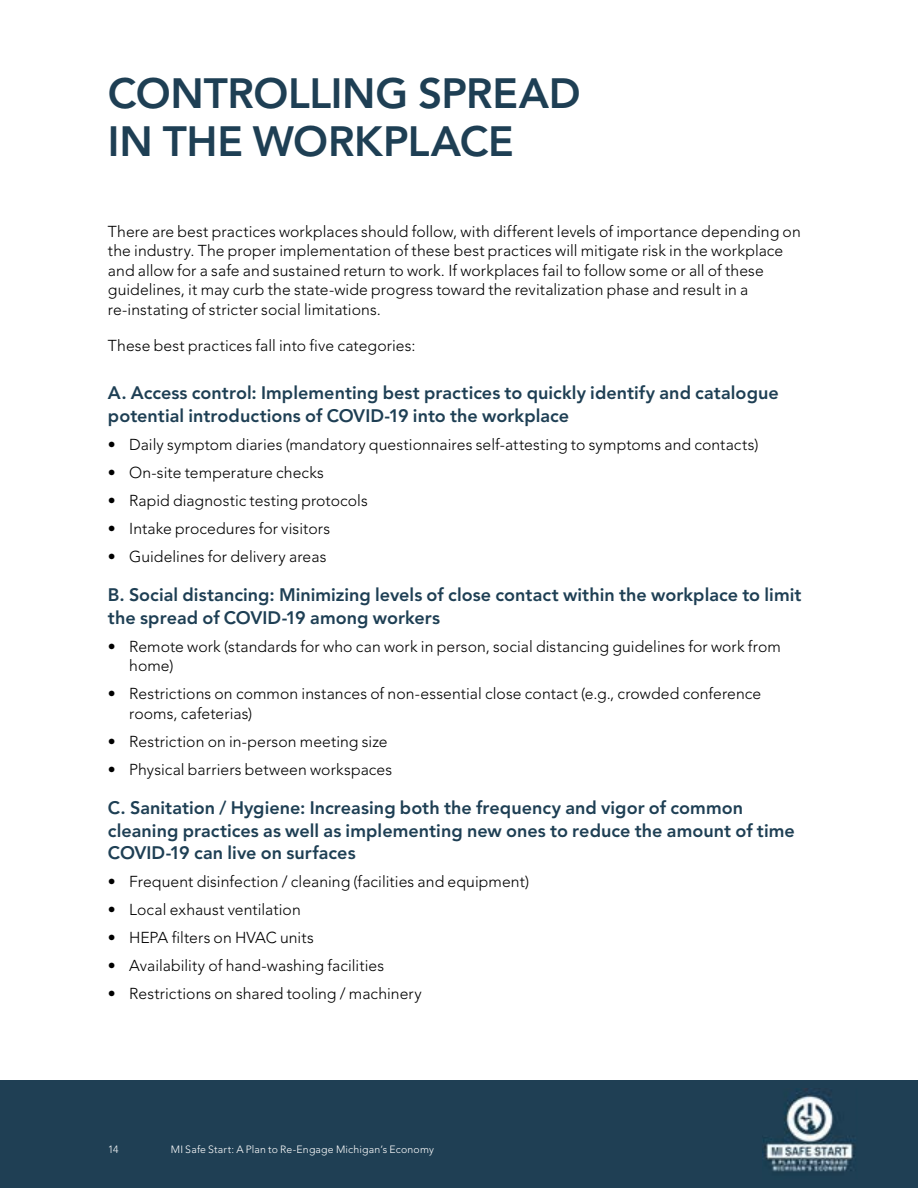
<style>
.page{position:relative;width:918px;height:1188px;background:#fff}
.page>*{position:absolute;margin:0;border:0;box-sizing:border-box;transform-origin:0 0}
.t1{font:800 42px/48px "Avenir LT Std";letter-spacing:-.005em;color:#1e3f54}
.t2{font:800 18px/22.5px "Avenir LT Std";color:#1e3f54}
.t3{font:300 15.75px/19.5px "Avenir LT Std";letter-spacing:.005em;color:#000}
.t4{font:300 10.5px "Avenir LT Std";letter-spacing:.02em;color:#fff}
</style>
<div class="page">
<div style="left:0;top:1080px;width:918px;height:108px;background:#1f3f54"></div>
<img style="left:762px;top:1088px;width:93px;height:84px">
<h1 class="t1" style="left:108px;top:70px;width:474px">CONTROLLING SPREAD<br>IN THE WORKPLACE</h1>
<p class="t3" style="left:108px;top:222px;width:694px">There are best practices workplaces should follow, with different levels of importance depending on the industry. The proper implementation of these best practices will mitigate risk in the workplace and allow for a safe and sustained return to work. If workplaces fail to follow some or all of these guidelines, it may curb the state-wide progress toward the revitalization phase and result in a re-instating of stricter social limitations.</p>
<p class="t3" style="left:108px;top:336px;width:309px">These best practices fall into five categories:</p>
<p class="t2" style="left:108px;top:382px;width:672px">A. Access control: Implementing best practices to quickly identify and catalogue potential introductions of COVID-19 into the workplace</p>
<p class="t3" style="left:108px;top:435px;width:652px">• Daily symptom diaries (mandatory questionnaires self-attesting to symptoms and contacts)</p>
<p class="t3" style="left:108px;top:463px;width:218px">• On-site temperature checks</p>
<p class="t3" style="left:108px;top:491px;width:261px">• Rapid diagnostic testing protocols</p>
<p class="t3" style="left:108px;top:519px;width:224px">• Intake procedures for visitors</p>
<p class="t3" style="left:108px;top:547px;width:220px">• Guidelines for delivery areas</p>
<p class="t2" style="left:108px;top:584px;width:695px">B. Social distancing: Minimizing levels of close contact within the workplace to limit the spread of COVID-19 among workers</p>
<p class="t3" style="left:129px;top:637px;width:653px;text-indent:-21px">• Remote work (standards for who can work in person, social distancing guidelines for work from home)</p>
<p class="t3" style="left:129px;top:684px;width:634px;text-indent:-21px">• Restrictions on common instances of non-essential close contact (e.g., crowded conference rooms, cafeterias)</p>
<p class="t3" style="left:108px;top:732px;width:281px">• Restriction on in-person meeting size</p>
<p class="t3" style="left:108px;top:760px;width:286px">• Physical barriers between workspaces</p>
<p class="t2" style="left:108px;top:797px;width:688px">C. Sanitation / Hygiene: Increasing both the frequency and vigor of common cleaning practices as well as implementing new ones to reduce the amount of time<br>COVID-19 can live on surfaces</p>
<p class="t3" style="left:108px;top:872px;width:423px">• Frequent disinfection / cleaning (facilities and equipment)</p>
<p class="t3" style="left:108px;top:900px;width:194px">• Local exhaust ventilation</p>
<p class="t3" style="left:108px;top:928px;width:207px">• HEPA filters on HVAC units</p>
<p class="t3" style="left:108px;top:956px;width:278px">• Availability of hand-washing facilities</p>
<p class="t3" style="left:108px;top:984px;width:315px">• Restrictions on shared tooling / machinery</p>
<p class="t4" style="left:108px;top:1144px;width:12px">14</p>
<p class="t4" style="left:171px;top:1144px;width:265px">MI Safe Start: A Plan to Re-Engage Michigan’s Economy</p>
</div>
